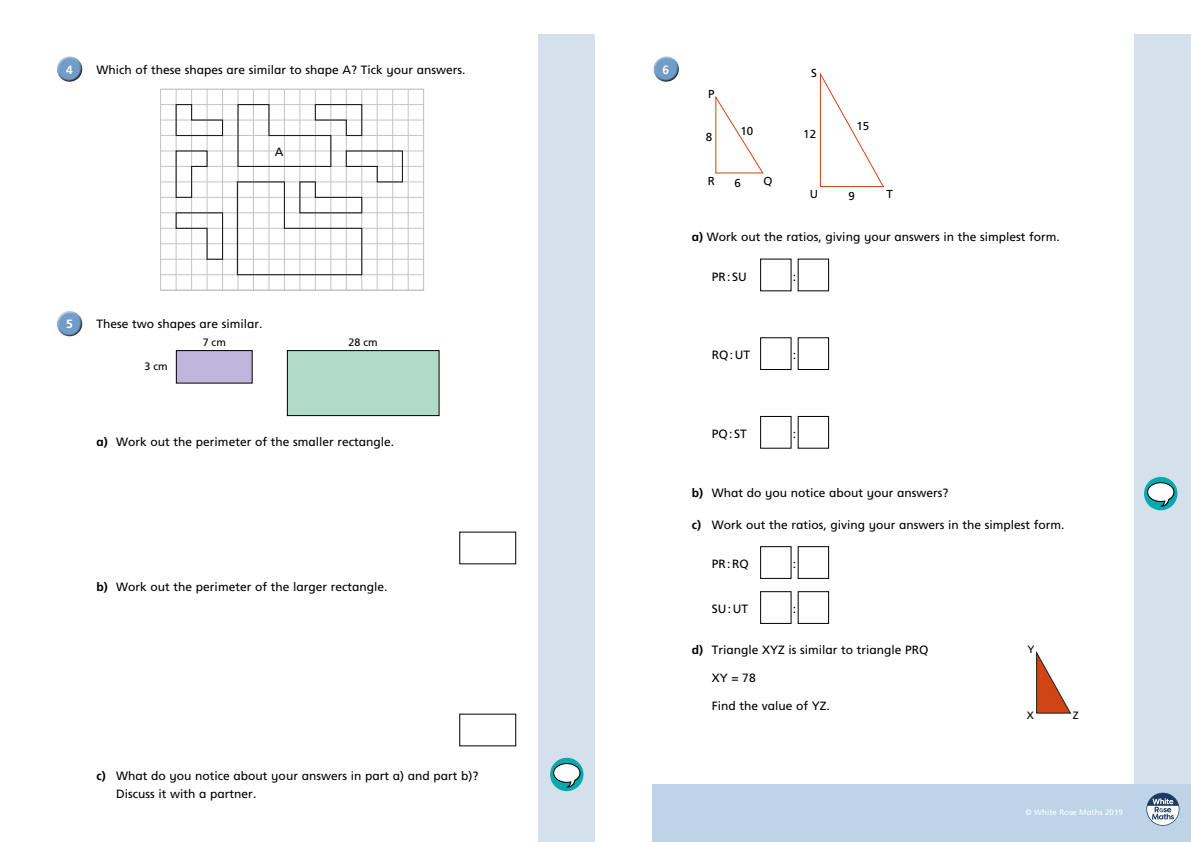
<style>
.page{position:relative;width:1191px;height:842px;background:#fff}
.page>*{position:absolute;margin:0;border:0;box-sizing:border-box;transform-origin:0 0}
.t1{font:12px/18px "Frutiger Inf";color:#000}
.t2{font:700 12px "Frutiger Inf";color:#fff}
.t3{font:11.6px "Frutiger Inf";color:#000}
.t4{font:10.7px "Frutiger Inf";color:#000}
.t5{font:10.6px "Frutiger Inf";color:#000}
.t6{font:8px "Frutiger Inf";color:#fff}
.s1{font-weight:700}
</style>
<div class="page">
<div style="left:653px;top:56px;width:26px;height:20px;background:#fff;opacity:.75"></div>
<div style="left:653px;top:60px;width:27px;height:23px;background:#000;opacity:.75"></div>
<svg style="left:715px;top:95px;width:49px;height:79px"></svg>
<svg style="left:819px;top:72px;width:65px;height:115px"></svg>
<div style="left:760px;top:337px;width:31px;height:33px;border:1px solid #000"></div>
<div style="left:797px;top:337px;width:32px;height:33px;border:1px solid #000"></div>
<div style="left:760px;top:416px;width:31px;height:33px;border:1px solid #000"></div>
<div style="left:797px;top:416px;width:32px;height:33px;border:1px solid #000"></div>
<div style="left:760px;top:546px;width:31px;height:33px;border:1px solid #000"></div>
<div style="left:797px;top:546px;width:32px;height:33px;border:1px solid #000"></div>
<div style="left:760px;top:591px;width:31px;height:33px;border:1px solid #000"></div>
<div style="left:797px;top:591px;width:32px;height:33px;border:1px solid #000"></div>
<div style="left:539px;top:34px;width:99px;height:808px;background:#d4e1ed"></div>
<div style="left:1134px;top:34px;width:57px;height:808px;background:#d4e1ed"></div>
<div style="left:595px;top:0;width:57px;height:842px;background:#fff"></div>
<div style="left:57px;top:56px;width:26px;height:20px;background:#fff;opacity:.75"></div>
<div style="left:57px;top:60px;width:27px;height:23px;background:#000;opacity:.75"></div>
<div style="left:57px;top:310px;width:26px;height:21px;background:#fff;opacity:.75"></div>
<div style="left:57px;top:315px;width:27px;height:22px;background:#000;opacity:.75"></div>
<div style="left:652px;top:785px;width:539px;height:57px;background:#bdd4e8"></div>
<svg style="left:1146px;top:793px;width:33px;height:33px"></svg>
<hr style="left:161px;top:244px;width:263px;height:1px;background:#c4c4c4">
<hr style="left:161px;top:213px;width:263px;height:1px;background:#c4c4c4">
<hr style="left:161px;top:228px;width:263px;height:1px;background:#c4c4c4">
<hr style="left:161px;top:197px;width:263px;height:1px;background:#c4c4c4">
<hr style="left:161px;top:182px;width:263px;height:1px;background:#c4c4c4">
<hr style="left:161px;top:166px;width:263px;height:1px;background:#c4c4c4">
<hr style="left:161px;top:151px;width:263px;height:1px;background:#c4c4c4">
<hr style="left:161px;top:135px;width:263px;height:1px;background:#c4c4c4">
<hr style="left:161px;top:120px;width:263px;height:1px;background:#c4c4c4">
<hr style="left:161px;top:104px;width:263px;height:1px;background:#c4c4c4">
<hr style="left:161px;top:259px;width:263px;height:1px;background:#c4c4c4">
<hr style="left:161px;top:274px;width:263px;height:1px;background:#c4c4c4">
<hr style="left:161px;top:290px;width:263px;height:1px;background:#c4c4c4">
<hr style="left:222px;top:89px;width:1px;height:201px;background:#c4c4c4">
<hr style="left:377px;top:89px;width:1px;height:201px;background:#c4c4c4">
<hr style="left:207px;top:89px;width:1px;height:201px;background:#c4c4c4">
<hr style="left:191px;top:89px;width:1px;height:201px;background:#c4c4c4">
<hr style="left:176px;top:89px;width:1px;height:201px;background:#c4c4c4">
<hr style="left:300px;top:89px;width:1px;height:201px;background:#c4c4c4">
<hr style="left:331px;top:89px;width:1px;height:201px;background:#c4c4c4">
<hr style="left:315px;top:89px;width:1px;height:201px;background:#c4c4c4">
<hr style="left:346px;top:89px;width:1px;height:201px;background:#c4c4c4">
<hr style="left:361px;top:89px;width:1px;height:201px;background:#c4c4c4">
<hr style="left:392px;top:89px;width:1px;height:201px;background:#c4c4c4">
<hr style="left:408px;top:89px;width:1px;height:201px;background:#c4c4c4">
<hr style="left:284px;top:89px;width:1px;height:201px;background:#c4c4c4">
<hr style="left:269px;top:89px;width:1px;height:201px;background:#c4c4c4">
<hr style="left:253px;top:89px;width:1px;height:201px;background:#c4c4c4">
<hr style="left:238px;top:89px;width:1px;height:201px;background:#c4c4c4">
<div style="left:160px;top:89px;width:264px;height:201px;border:1px solid #c4c4c4"></div>
<svg style="left:175px;top:103px;width:49px;height:34px"></svg>
<svg style="left:175px;top:150px;width:33px;height:48px"></svg>
<svg style="left:236px;top:103px;width:167px;height:173px"></svg>
<svg style="left:175px;top:212px;width:49px;height:48px"></svg>
<div style="left:176px;top:351px;width:76px;height:32px;background:#beb6db"></div>
<div style="left:176px;top:350px;width:76px;height:33px;border:1px solid #000"></div>
<div style="left:287px;top:351px;width:152px;height:65px;background:#b1dac8"></div>
<div style="left:287px;top:350px;width:152px;height:66px;border:1px solid #000"></div>
<div style="left:550px;top:758px;width:33px;height:33px;background:#06a9ad;border-radius:50%"></div>
<svg style="left:553px;top:763px;width:27px;height:24px"></svg>
<svg style="left:1036px;top:651px;width:35px;height:62px"></svg>
<div style="left:1144px;top:477px;width:33px;height:33px;background:#06a9ad;border-radius:50%"></div>
<svg style="left:1147px;top:482px;width:27px;height:25px"></svg>
<p class="t2" style="left:66px;top:62px;width:8px">4</p>
<p class="t1" style="left:96px;top:60px;width:371px">Which of these shapes are similar to shape A? Tick your answers.</p>
<p class="t1" style="left:275px;top:143px;width:10px">A</p>
<p class="t2" style="left:66px;top:317px;width:8px">5</p>
<p class="t1" style="left:96px;top:315px;width:168px">These two shapes are similar.</p>
<p class="t4" style="left:144px;top:359px;width:25px">3 cm</p>
<p class="t4" style="left:203px;top:336px;width:25px">7 cm</p>
<p class="t4" style="left:349px;top:336px;width:31px">28 cm</p>
<p class="t1" style="left:96px;top:432px;width:299px"><span class="s1">a)</span> Work out the perimeter of the smaller rectangle.</p>
<p class="t1" style="left:96px;top:578px;width:292px"><span class="s1">b)</span> Work out the perimeter of the larger rectangle.</p>
<p class="t1" style="left:116px;top:767px;width:364px;text-indent:-20px"><span class="s1">c)</span> What do you notice about your answers in part a) and part b)?<br>Discuss it with a partner.</p>
<p class="t2" style="left:662px;top:62px;width:8px">6</p>
<p class="t3" style="left:811px;top:66px;width:7px">S</p>
<p class="t3" style="left:708px;top:88px;width:8px">P</p>
<p class="t3" style="left:706px;top:130px;width:8px">8</p>
<p class="t3" style="left:803px;top:128px;width:14px">12</p>
<p class="t3" style="left:740px;top:124px;width:14px">10</p>
<p class="t3" style="left:708px;top:174px;width:9px">R</p>
<p class="t3" style="left:734px;top:176px;width:8px">6</p>
<p class="t3" style="left:763px;top:174px;width:10px">Q</p>
<p class="t3" style="left:856px;top:119px;width:14px">15</p>
<p class="t3" style="left:810px;top:187px;width:10px">U</p>
<p class="t3" style="left:886px;top:187px;width:8px">T</p>
<p class="t1" style="left:692px;top:228px;width:369px"><span class="s1">a)</span> Work out the ratios, giving your answers in the simplest form.</p>
<p class="t1" style="left:712px;top:267px;width:37px">PR:SU</p>
<p class="t1" style="left:793px;top:267px;width:5px">:</p>
<p class="t3" style="left:848px;top:189px;width:8px">9</p>
<p class="t1" style="left:711px;top:346px;width:40px">RQ:UT</p>
<p class="t1" style="left:793px;top:346px;width:5px">:</p>
<p class="t1" style="left:711px;top:425px;width:37px">PQ:ST</p>
<p class="t1" style="left:793px;top:425px;width:5px">:</p>
<p class="t1" style="left:692px;top:483px;width:258px"><span class="s1">b)</span> What do you notice about your answers?</p>
<p class="t1" style="left:692px;top:516px;width:374px"><span class="s1">c)</span> Work out the ratios, giving your answers in the simplest form.</p>
<p class="t1" style="left:711px;top:555px;width:39px">PR:RQ</p>
<p class="t1" style="left:793px;top:555px;width:5px">:</p>
<p class="t1" style="left:711px;top:600px;width:38px">SU:UT</p>
<p class="t1" style="left:793px;top:600px;width:5px">:</p>
<p class="t1" style="left:692px;top:641px;width:238px"><span class="s1">d)</span> Triangle XYZ is similar to triangle PRQ</p>
<p class="t1" style="left:711px;top:669px;width:45px">XY = 78</p>
<p class="t1" style="left:711px;top:697px;width:120px">Find the value of YZ.</p>
<p class="t5" style="left:1027px;top:643px;width:9px">Y</p>
<p class="t5" style="left:1026px;top:709px;width:9px">X</p>
<p class="t5" style="left:1072px;top:709px;width:7px">Z</p>
<p class="t6" style="left:1025px;top:808px;width:99px">© White Rose Maths 2019</p>
</div>
